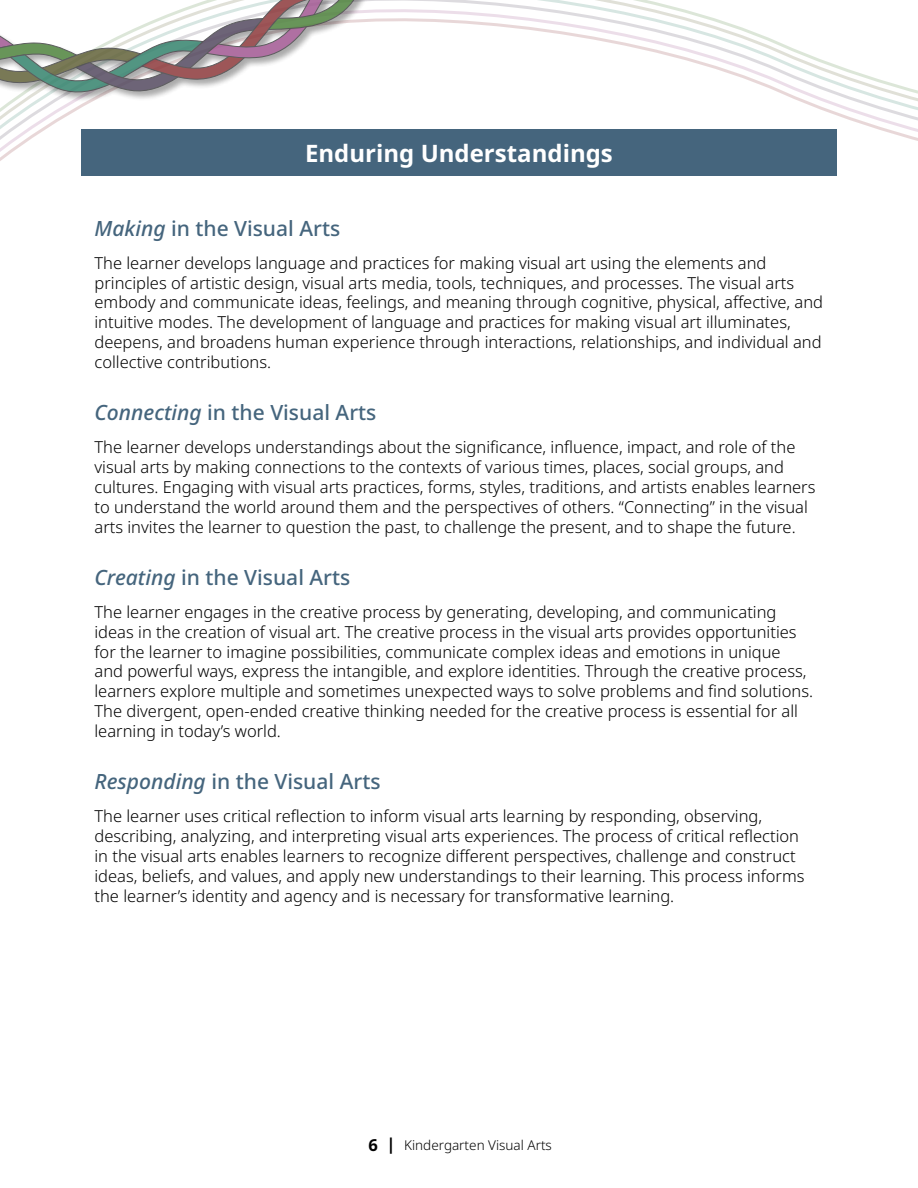
<style>
.page{position:relative;width:918px;height:1188px;background:#fff}
.page>*{position:absolute;margin:0;border:0;box-sizing:border-box;transform-origin:0 0}
.H2_White{font:700 24px "Noto Sans";color:#fff}
.Header_Enduring{font:500 21px "Noto Sans";color:#45657d}
.Paragraph{font:300 16.5px/19.8px "Noto Sans";color:#000}
.t1{font:300 13.5px "Noto Sans";color:#000}
.s1{font-style:italic}
.s2{font-weight:700;font-size:16.5px}
</style>
<div class="page">
<svg style="left:0;top:0;width:918px;height:161px"></svg>
<div style="left:0;top:0;width:515px;height:102px;background:#000;opacity:.4"></div>
<svg style="left:0;top:0;width:407px;height:96px"></svg>
<div style="left:81px;top:129px;width:756px;height:47px;background:#45657d"></div>
<h2 class="H2_White" style="left:305px;top:136px;width:309px">Enduring Understandings</h2>
<h3 class="Header_Enduring" style="left:94px;top:213px;width:247px"><span class="s1">Making</span> in the Visual Arts</h3>
<p class="Paragraph" style="left:94px;top:253px;width:730px">The learner develops language and practices for making visual art using the elements and principles of artistic design, visual arts media, tools, techniques, and processes. The visual arts embody and communicate ideas, feelings, and meaning through cognitive, physical, affective, and intuitive modes. The development of language and practices for making visual art illuminates, deepens, and broadens human experience through interactions, relationships, and individual and collective contributions.</p>
<h3 class="Header_Enduring" style="left:94px;top:398px;width:283px"><span class="s1">Connecting</span> in the Visual Arts</h3>
<p class="Paragraph" style="left:94px;top:438px;width:723px">The learner develops understandings about the significance, influence, impact, and role of the visual arts by making connections to the contexts of various times, places, social groups, and cultures. Engaging with visual arts practices, forms, styles, traditions, and artists enables learners to understand the world around them and the perspectives of others. “Connecting” in the visual arts invites the learner to question the past, to challenge the present, and to shape the future.</p>
<h3 class="Header_Enduring" style="left:94px;top:562px;width:257px"><span class="s1">Creating</span> in the Visual Arts</h3>
<p class="Paragraph" style="left:94px;top:603px;width:720px">The learner engages in the creative process by generating, developing, and communicating ideas in the creation of visual art. The creative process in the visual arts provides opportunities for the learner to imagine possibilities, communicate complex ideas and emotions in unique and powerful ways, express the intangible, and explore identities. Through the creative process, learners explore multiple and sometimes unexpected ways to solve problems and find solutions.<br>The divergent, open-ended creative thinking needed for the creative process is essential for all learning in today’s world.</p>
<h3 class="Header_Enduring" style="left:94px;top:767px;width:288px"><span class="s1">Responding</span> in the Visual Arts</h3>
<p class="Paragraph" style="left:94px;top:807px;width:712px">The learner uses critical reflection to inform visual arts learning by responding, observing, describing, analyzing, and interpreting visual arts experiences. The process of critical reflection in the visual arts enables learners to recognize different perspectives, challenge and construct ideas, beliefs, and values, and apply new understandings to their learning. This process informs the learner’s identity and agency and is necessary for transformative learning.</p>
<p class="t1" style="left:368px;top:1135px;width:185px"><span class="s2">6 |</span> Kindergarten Visual Arts</p>
</div>
